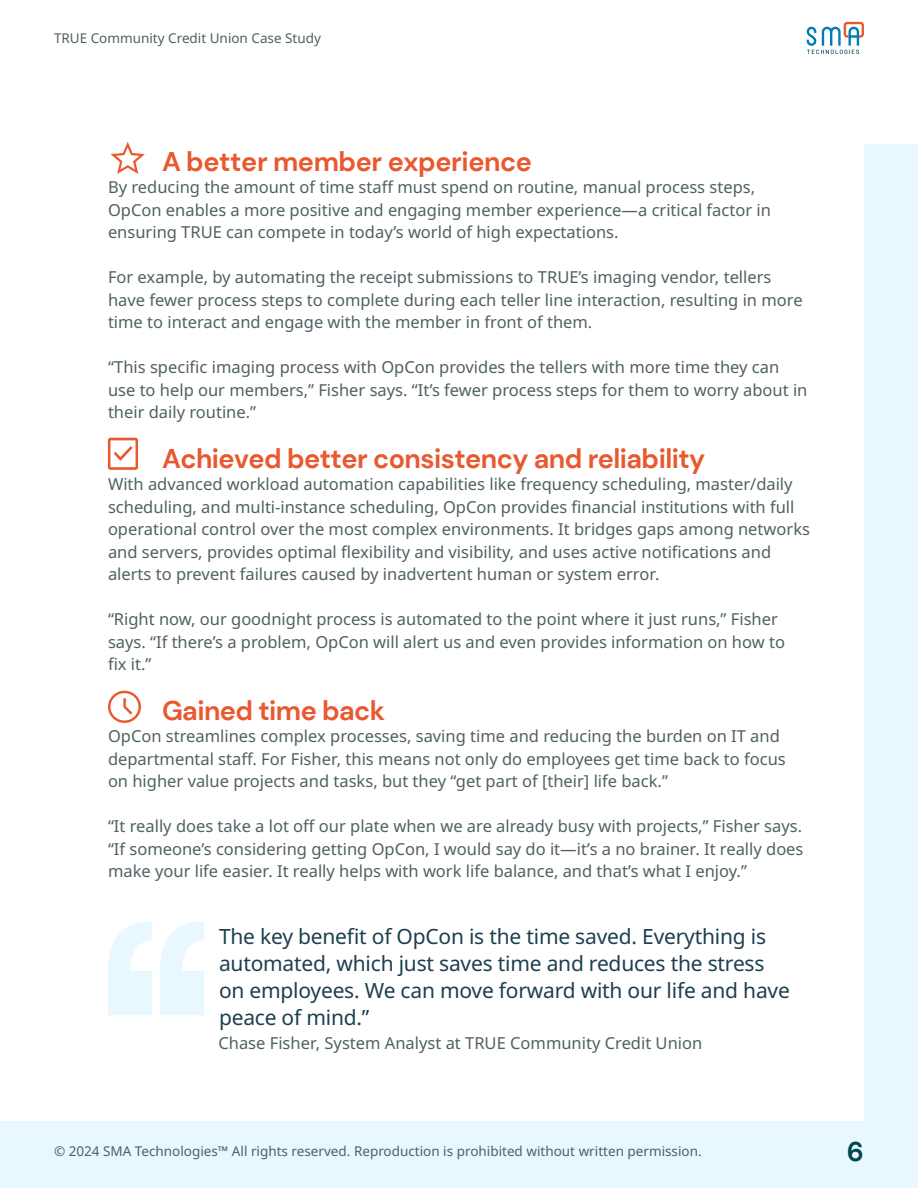
<style>
.page{position:relative;width:918px;height:1188px;background:#fff}
.page>*{position:absolute;margin:0;border:0;box-sizing:border-box;transform-origin:0 0}
.subhead{font:700 27px "DM Sans";letter-spacing:-.02em;color:#e85930}
.t1{font:700 27px "DM Sans";color:#00454f}
.quote{font:21px/27px "Noto Sans";letter-spacing:-.01em;color:#1c3f4f}
.body_black{font:16.5px/22.5px "Noto Sans";color:#4f6063}
.subhead-2{font:16.5px/22.5px "Noto Sans";color:#4f6063}
.t2{font:13.5px "Noto Sans";color:#4f6063}
</style>
<div class="page">
<div style="left:0;top:1121px;width:918px;height:67px;background:#e9f7fe"></div>
<div style="left:864px;top:144px;width:54px;height:1044px;background:#e9f7fe"></div>
<svg style="left:111px;top:142px;width:34px;height:32px"></svg>
<svg style="left:108px;top:921px;width:96px;height:94px"></svg>
<svg style="left:108px;top:438px;width:30px;height:32px"></svg>
<svg style="left:108px;top:691px;width:33px;height:32px"></svg>
<svg style="left:806px;top:22px;width:58px;height:32px"></svg>
<p class="t2" style="left:54px;top:29px;width:269px">TRUE Community Credit Union Case Study</p>
<p class="subhead" style="left:162px;top:144px;width:372px">A better member experience</p>
<p class="body_black" style="left:108px;top:176px;width:664px">By reducing the amount of time staff must spend on routine, manual process steps,<br>OpCon enables a more positive and engaging member experience—a critical factor in ensuring TRUE can compete in today’s world of high expectations.</p>
<p class="body_black" style="left:108px;top:266px;width:696px">For example, by automating the receipt submissions to TRUE’s imaging vendor, tellers have fewer process steps to complete during each teller line interaction, resulting in more time to interact and engage with the member in front of them.</p>
<p class="body_black" style="left:108px;top:356px;width:701px">“This specific imaging process with OpCon provides the tellers with more time they can use to help our members,” Fisher says. “It’s fewer process steps for them to worry about in their daily routine.”</p>
<p class="subhead" style="left:162px;top:441px;width:545px">Achieved better consistency and reliability</p>
<p class="subhead-2" style="left:108px;top:473px;width:704px">With advanced workload automation capabilities like frequency scheduling, master/daily scheduling, and multi-instance scheduling, OpCon provides financial institutions with full operational control over the most complex environments. It bridges gaps among networks and servers, provides optimal flexibility and visibility, and uses active notifications and alerts to prevent failures caused by inadvertent human or system error.</p>
<p class="subhead-2" style="left:108px;top:608px;width:671px">“Right now, our goodnight process is automated to the point where it just runs,” Fisher</p>
<p class="subhead-2" style="left:108px;top:631px;width:679px">says. “If there’s a problem, OpCon will alert us and even provides information on how to</p>
<p class="subhead-2" style="left:108px;top:653px;width:45px">fix it.”</p>
<p class="subhead" style="left:162px;top:693px;width:225px">Gained time back</p>
<p class="body_black" style="left:108px;top:725px;width:679px">OpCon streamlines complex processes, saving time and reducing the burden on IT and departmental staff. For Fisher, this means not only do employees get time back to focus on higher value projects and tasks, but they “get part of [their] life back.”</p>
<p class="body_black" style="left:108px;top:815px;width:697px;text-align:justify">“It really does take a lot off our plate when we are already busy with projects,” Fisher says. “If someone’s considering getting OpCon, I would say do it—it’s a no brainer. It really does make your life easier. It really helps with work life balance, and that’s what I enjoy.”</p>
<p class="quote" style="left:219px;top:923px;width:572px">The key benefit of OpCon is the time saved. Everything is automated, which just saves time and reduces the stress on employees. We can move forward with our life and have peace of mind.”</p>
<p class="body_black" style="left:218px;top:1032px;width:485px">Chase Fisher, System Analyst at TRUE Community Credit Union</p>
<p class="t2" style="left:54px;top:1141px;width:649px">© 2024 SMA Technologies™ All rights reserved. Reproduction is prohibited without written permission.</p>
<h1 class="t1" style="left:847px;top:1134px;width:19px">6</h1>
</div>
